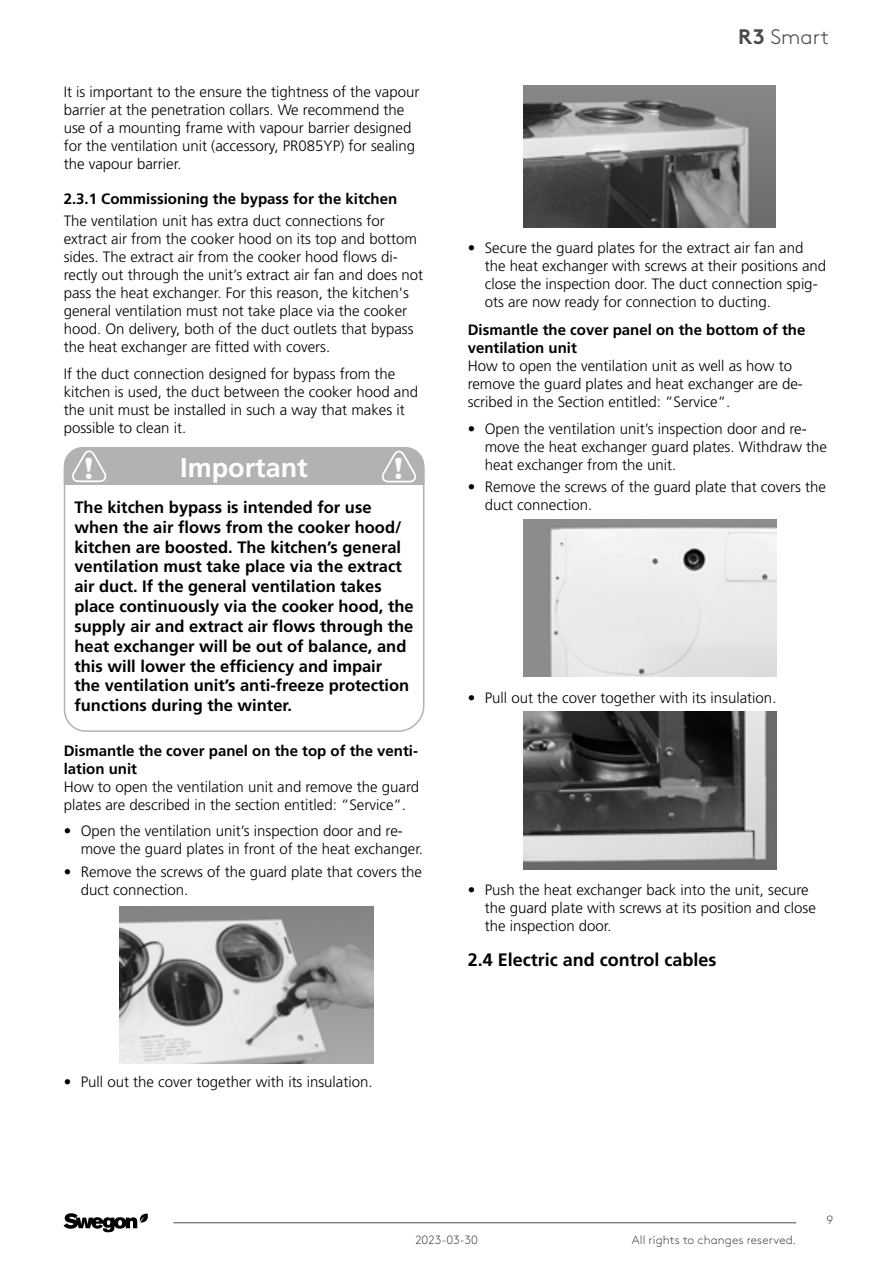
<style>
.page{position:relative;width:893px;height:1263px;background:#fff}
.page>*{position:absolute;margin:0;border:0;box-sizing:border-box;transform-origin:0 0}
.t1{font:700 31.5px "Britannic";color:#fff}
.Otsikko_tärkeää{font:27px "Frutiger LT 65 Bd";color:#fff}
.t2{font:300 21px "Swegon Brown";color:#4a4a49}
.Väliotsikko_X_X{font:18px "Frutiger LT 65 Bd";color:#000}
.Leipis_huom{font:16.5px/19.8px "Frutiger LT 65 Bd";color:#000}
.Leipis{font:15px/18px "Frutiger LT 45 Lt";color:#000}
.Väliotsikko_X_X_X{font:15px "Frutiger LT 65 Bd";color:#000}
.t3{font:300 12px "Swegon Brown";letter-spacing:.005em;color:#4a4a49}
.s1{font-family:"Frutiger LT 65 Bd"}
.s2{font-weight:700}
</style>
<div class="page">
<hr style="left:173px;top:1222px;width:623px;height:1px;background:#4a4a49">
<svg style="left:64px;top:1213px;width:84px;height:19px"></svg>
<svg style="left:63px;top:463px;width:362px;height:269px"></svg>
<div style="left:64px;top:447px;width:360px;height:38px;background:#b3b2b2"></div>
<img style="left:119px;top:906px;width:254px;height:157px">
<img style="left:523px;top:85px;width:253px;height:142px">
<img style="left:523px;top:519px;width:253px;height:158px">
<img style="left:523px;top:712px;width:253px;height:157px">
<p class="Leipis" style="left:64px;top:83px;width:357px">It is important to the ensure the tightness of the vapour barrier at the penetration collars. We recommend the use of a mounting frame with vapour barrier designed for the ventilation unit (accessory, PR085YP) for sealing the vapour barrier.</p>
<p class="Väliotsikko_X_X_X" style="left:64px;top:190px;width:335px">2.3.1 Commissioning the bypass for the kitchen</p>
<p class="Leipis" style="left:64px;top:212px;width:361px">The ventilation unit has extra duct connections for extract air from the cooker hood on its top and bottom sides. The extract air from the cooker hood flows di&shy;rectly out through the unit’s extract air fan and does not pass the heat exchanger. For this reason, the kitchen's general ventilation must not take place via the cooker hood. On delivery, both of the duct outlets that bypass the heat exchanger are fitted with covers.</p>
<p class="Leipis" style="left:64px;top:365px;width:356px">If the duct connection designed for bypass from the kitchen is used, the duct between the cooker hood and the unit must be installed in such a way that makes it possible to clean it.</p>
<p class="Otsikko_tärkeää" style="left:180px;top:451px;width:129px">Important</p>
<p class="Leipis_huom" style="left:74px;top:497px;width:341px">The kitchen bypass is intended for use when the air flows from the cooker hood/ kitchen are boosted. The kitchen’s general ventilation must take place via the extract air duct. If the general ventilation takes place continuously via the cooker hood, the supply air and extract air flows through the heat exchanger will be out of balance, and this will lower the efficiency and impair<br>the ventilation unit’s anti-freeze protection functions during the winter.</p>
<p class="t1" style="left:83px;top:450px;width:13px">!</p>
<p class="t1" style="left:393px;top:451px;width:13px">!</p>
<p class="Leipis" style="left:64px;top:742px;width:357px"><span class="s1">Dismantle the cover panel on the top of the venti&shy;lation unit<br></span>How to open the ventilation unit and remove the guard plates are described in the section entitled: ”Service”.</p>
<p class="Leipis" style="left:81px;top:822px;width:344px;text-indent:-17px">• Open the ventilation unit’s inspection door and re&shy;move the guard plates in front of the heat exchanger.</p>
<p class="Leipis" style="left:81px;top:863px;width:343px;text-indent:-17px">• Remove the screws of the guard plate that covers the duct connection.</p>
<p class="Leipis" style="left:64px;top:1073px;width:310px">• Pull out the cover together with its insulation.</p>
<h3 class="t2" style="left:738px;top:22px;width:92px"><span class="s2">R3</span> Smart</h3>
<p class="Leipis" style="left:485px;top:239px;width:343px;text-indent:-17px">• Secure the guard plates for the extract air fan and the heat exchanger with screws at their positions and close the inspection door. The duct connection spig&shy;ots are now ready for connection to ducting.</p>
<p class="Leipis" style="left:468px;top:321px;width:339px"><span class="s1">Dismantle the cover panel on the bottom of the ventilation unit<br></span>How to open the ventilation unit as well as how to remove the guard plates and heat exchanger are de&shy;scribed in the Section entitled: ”Service”.</p>
<p class="Leipis" style="left:485px;top:420px;width:344px;text-indent:-17px">• Open the ventilation unit’s inspection door and re&shy;move the heat exchanger guard plates. Withdraw the heat exchanger from the unit.</p>
<p class="Leipis" style="left:485px;top:478px;width:343px;text-indent:-17px">• Remove the screws of the guard plate that covers the duct connection.</p>
<p class="Leipis" style="left:468px;top:689px;width:310px">• Pull out the cover together with its insulation.</p>
<p class="Leipis" style="left:485px;top:881px;width:333px;text-indent:-17px">• Push the heat exchanger back into the unit, secure the guard plate with screws at its position and close the inspection door.</p>
<p class="Väliotsikko_X_X" style="left:468px;top:949px;width:250px">2.4 Electric and control cables</p>
<p class="t3" style="left:827px;top:1211px;width:8px">9</p>
<p class="t3" style="left:415px;top:1231px;width:64px">2023-03-30</p>
<p class="t3" style="left:632px;top:1231px;width:166px">All rights to changes reserved.</p>
</div>
